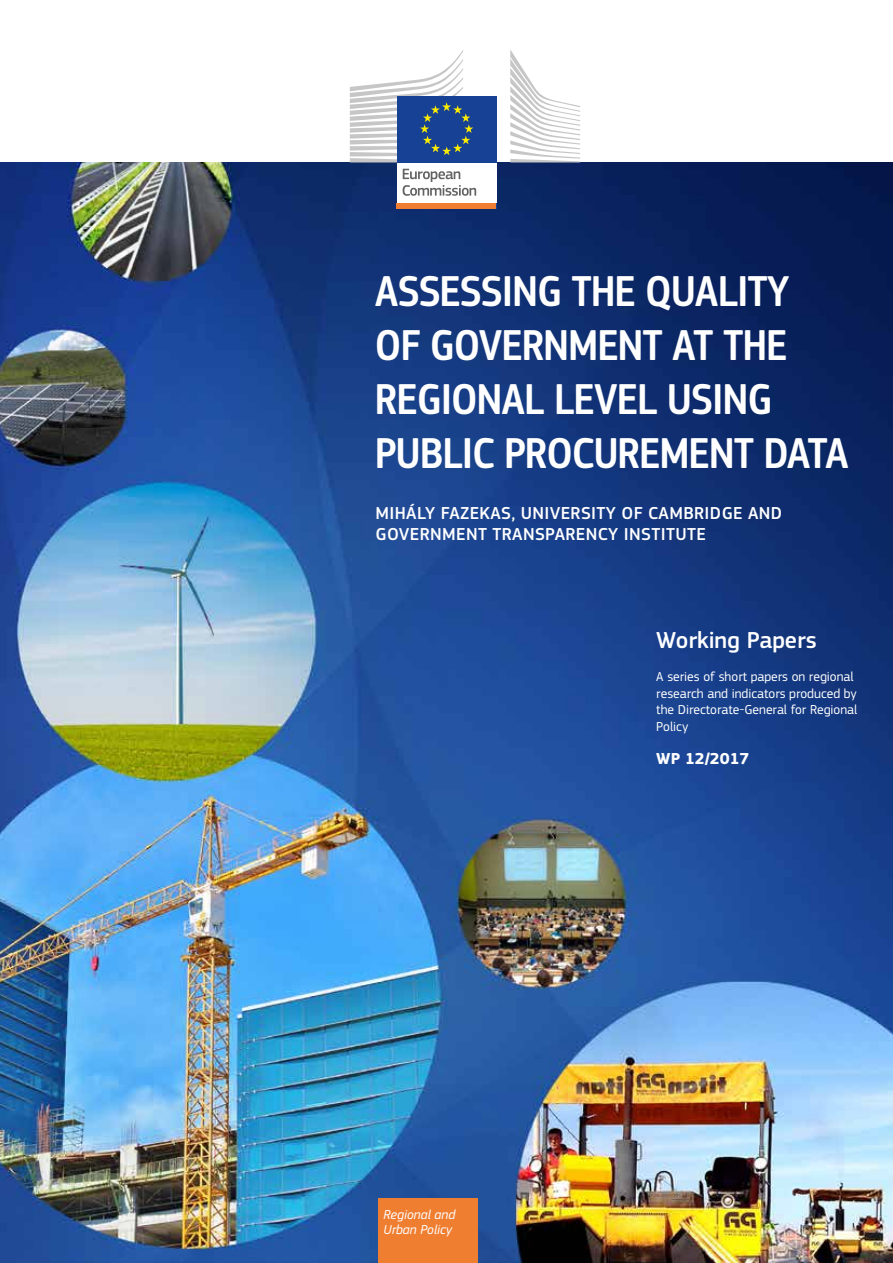
<style>
.page{position:relative;width:893px;height:1263px;background:#fff}
.page>*{position:absolute;margin:0;border:0;box-sizing:border-box;transform-origin:0 0}
.t1{font:500 45px/54px "EC Square Sans Cond Pro";letter-spacing:-.01em;color:#fff}
.t2{font:500 24px "EC Square Sans Pro";color:#fff}
.t3{font:500 18px/21px "EC Square Sans Pro";letter-spacing:.02em;color:#fff}
.t4{font:700 16.5px "EC Square Sans Pro";color:#fff}
.t5{font:13.5px/16.5px "EC Square Sans Pro";color:#fff}
.t6{font:italic 13.5px/15px "EC Square Sans Pro";color:#fff}
</style>
<div class="page">
<img style="left:0;top:162px;width:893px;height:1101px">
<div style="left:378px;top:1199px;width:99px;height:64px;background:#f07e31"></div>
<div style="left:397px;top:160px;width:99px;height:45px;background:#fff"></div>
<div style="left:397px;top:96px;width:99px;height:66px;background:#164194"></div>
<svg style="left:350px;top:50px;width:123px;height:112px"></svg>
<svg style="left:510px;top:50px;width:70px;height:112px"></svg>
<svg style="left:403px;top:169px;width:73px;height:27px"></svg>
<div style="left:397px;top:203px;width:99px;height:6px;background:#f07e31"></div>
<h1 class="t1" style="left:375px;top:265px;width:475px">ASSESSING THE QUALITY<br>OF GOVERNMENT AT THE<br>REGIONAL LEVEL USING<br>PUBLIC PROCUREMENT DATA</h1>
<h3 class="t3" style="left:375px;top:503px;width:408px">MIHÁLY FAZEKAS, UNIVERSITY OF CAMBRIDGE AND<br>GOVERNMENT TRANSPARENCY INSTITUTE</h3>
<p class="t6" style="left:384px;top:1206px;width:73px">Regional and<br>Urban Policy</p>
<h2 class="t2" style="left:656px;top:626px;width:162px">Working Papers</h2>
<p class="t5" style="left:656px;top:668px;width:203px">A series of short papers on regional research and indicators produced by the Directorate-General for Regional<br>Policy</p>
<p class="t4" style="left:656px;top:748px;width:95px">WP 12/2017</p>
</div>
